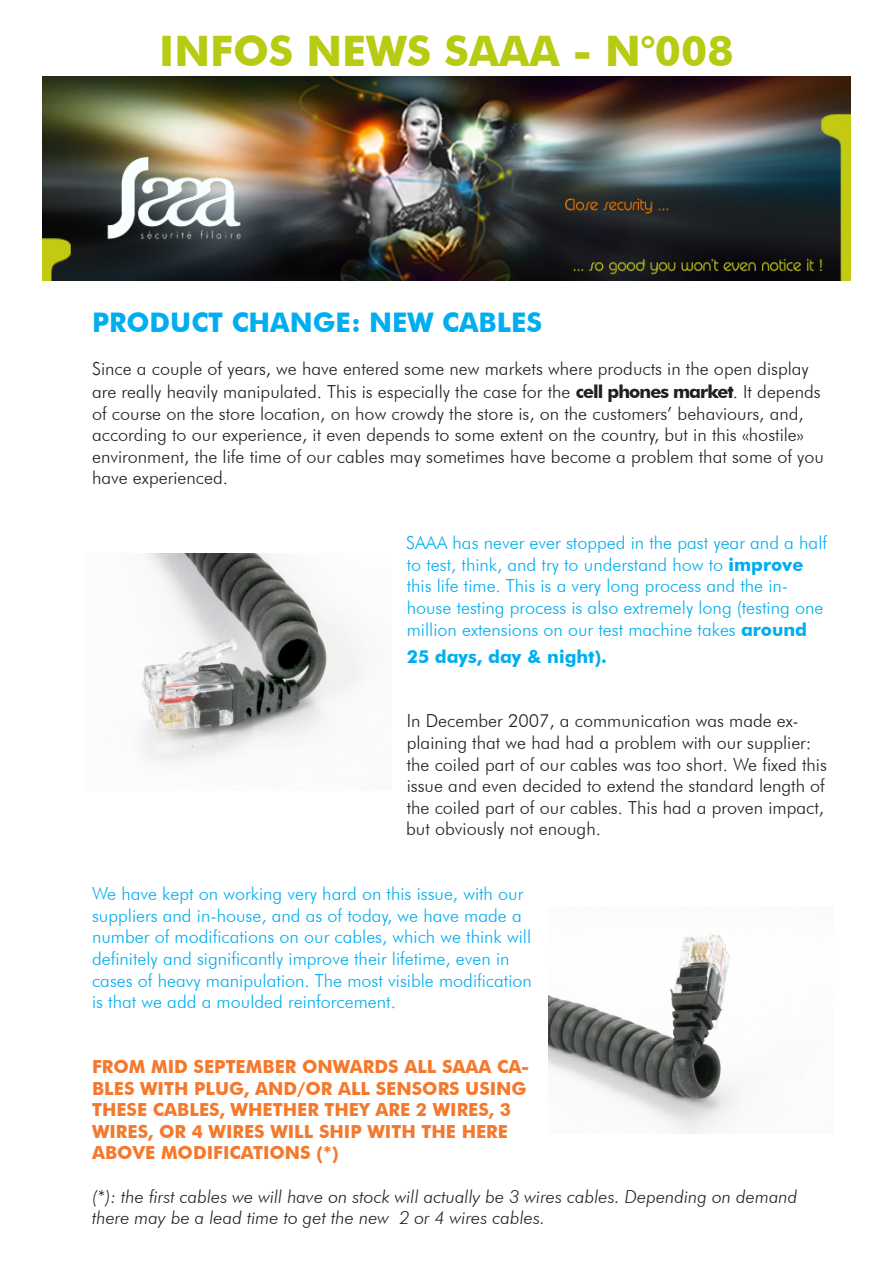
<style>
.page{position:relative;width:893px;height:1263px;background:#fff}
.page>*{position:absolute;margin:0;border:0;box-sizing:border-box;transform-origin:0 0}
.t1{font:700 42px "Futura BT";color:#b7cb13}
.t2{font:700 27px "Futura BT";color:#00aeef}
.t3{font:300 18px/21.8px "Futura BT";color:#231f20}
.t4{font:300 18px/21.6px "Futura BT";color:#00aeef}
.t5{font:700 18px/21.6px "Futura BT";color:#f4792d}
.t6{font:italic 300 18px/21.6px "Futura BT";color:#231f20}
.t7{font:700 18px "Futura BT";color:#00aeef}
.s1{font-weight:700}
</style>
<div class="page">
<img style="left:43px;top:77px;width:807px;height:204px">
<img style="left:97px;top:554px;width:270px;height:209px">
<img style="left:549px;top:934px;width:193px;height:199px">
<p class="t1" style="left:159px;top:25px;width:576px">INFOS NEWS SAAA - N°008</p>
<p class="t2" style="left:92px;top:306px;width:452px">PRODUCT CHANGE: NEW CABLES</p>
<p class="t3" style="left:92px;top:358px;width:733px">Since a couple of years, we have entered some new markets where products in the open display are really heavily manipulated. This is especially the case for the <span class="s1">cell phones market</span>. It depends of course on the store location, on how crowdy the store is, on the customers’ behaviours, and, according to our experience, it even depends to some extent on the country, but in this «hostile» environment, the life time of our cables may sometimes have become a problem that some of you have experienced.</p>
<p class="t4" style="left:406px;top:532px;width:422px">SAAA has never ever stopped in the past year and a half to test, think, and try to understand how to <span class="s1">improve </span>this life time. This is a very long process and the in&shy;house testing process is also extremely long (testing one million extensions on our test machine takes <span class="s1">around</span></p>
<p class="t7" style="left:407px;top:645px;width:202px">25 days, day &amp; night).</p>
<p class="t3" style="left:406px;top:710px;width:422px">In December 2007, a communication was made ex&shy;plaining that we had had a problem with our supplier: the coiled part of our cables was too short. We fixed this issue and even decided to extend the standard length of the coiled part of our cables. This had a proven impact, but obviously not enough.</p>
<p class="t4" style="left:92px;top:883px;width:441px">We have kept on working very hard on this issue, with our suppliers and in-house, and as of today, we have made a number of modifications on our cables, which we think will definitely and significantly improve their lifetime, even in cases of heavy manipulation. The most visible modification is that we add a moulded reinforcement.</p>
<p class="t5" style="left:92px;top:1056px;width:439px">FROM MID SEPTEMBER ONWARDS ALL SAAA CA-BLES WITH PLUG, AND/OR ALL SENSORS USING THESE CABLES, WHETHER THEY ARE 2 WIRES, 3<br>WIRES, OR 4 WIRES WILL SHIP WITH THE HERE ABOVE MODIFICATIONS (*)</p>
<p class="t6" style="left:92px;top:1185px;width:707px">(*): the first cables we will have on stock will actually be 3 wires cables. Depending on demand there may be a lead time to get the new 2 or 4 wires cables.</p>
</div>
